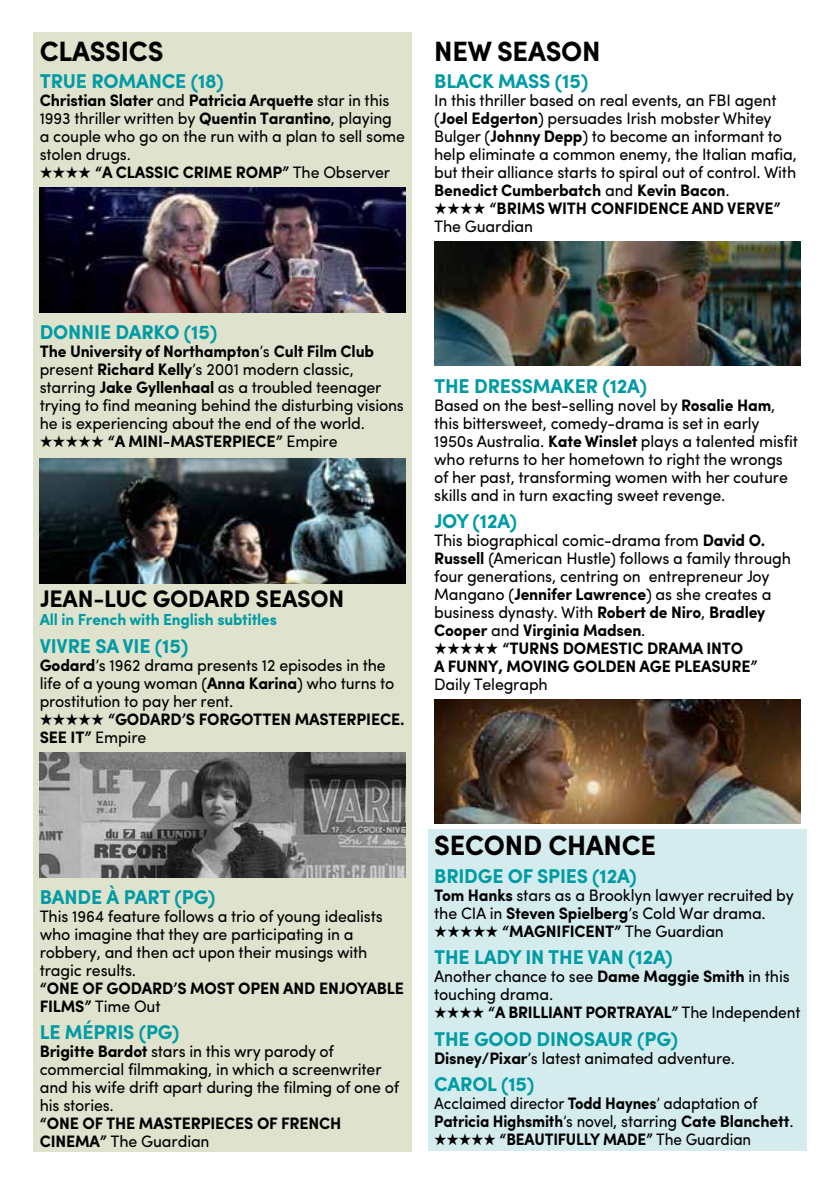
<style>
.page{position:relative;width:840px;height:1191px;background:#fff}
.page>*{position:absolute;margin:0;border:0;box-sizing:border-box;transform-origin:0 0}
.t1{font:700 28px "Sofia Pro";letter-spacing:-.01em;color:#000}
.t2{font:700 24px "Sofia Pro";letter-spacing:-.01em;color:#000}
.t3{font:700 20px "Sofia Pro";letter-spacing:-.01em;color:#009ba4}
.t4{font:16.6px/18px "Sofia Pro";letter-spacing:-.01em;color:#000;scale:.96 1}
.t5{font:700 16.6px/18px "Sofia Pro";letter-spacing:-.01em;color:#000;scale:.96 1}
.t6{font:16.6px/18px "Sofia Pro";letter-spacing:-.01em;color:#000;scale:.92 1}
.t7{font:700 16.6px "Sofia Pro";letter-spacing:-.01em;color:#000;scale:.94 1}
.t8{font:700 16.6px "Sofia Pro";letter-spacing:-.01em;color:#000;scale:.92 1}
.t9{font:700 16px "Sofia Pro";letter-spacing:-.01em;color:#009ba4}
.s1{font-weight:700}
.s2{font-weight:400}
</style>
<div class="page">
<div style="left:428px;top:829px;width:377px;height:322px;background:#d5ecee"></div>
<div style="left:34px;top:32px;width:377px;height:1119px;background:#dfe2cc"></div>
<img style="left:40px;top:753px;width:365px;height:124px">
<img style="left:40px;top:188px;width:365px;height:125px">
<img style="left:40px;top:459px;width:365px;height:124px">
<img style="left:434px;top:241px;width:365px;height:125px">
<img style="left:434px;top:699px;width:365px;height:124px">
<h1 class="t1" style="left:40px;top:30px;width:125px">CLASSICS</h1>
<p class="t3" style="left:40px;top:66px;width:185px">TRUE ROMANCE (18)</p>
<p class="t4" style="left:40px;top:90px;width:381px"><span class="s1">Christian Slater</span> and <span class="s1">Patricia Arquette</span> star in this 1993 thriller written by <span class="s1">Quentin Tarantino</span>, playing a couple who go on the run with a plan to sell some stolen drugs.</p>
<p class="t5" style="left:40px;top:162px;width:366px">★★★★ “A CLASSIC CRIME ROMP” <span class="s2">The Observer</span></p>
<h1 class="t1" style="left:434px;top:30px;width:168px">NEW SEASON</h1>
<p class="t3" style="left:434px;top:66px;width:155px">BLACK MASS (15)</p>
<p class="t4" style="left:434px;top:90px;width:379px">In this thriller based on real events, an FBI agent (<span class="s1">Joel Edgerton</span>) persuades Irish mobster Whitey Bulger (<span class="s1">Johnny Depp</span>) to become an informant to help eliminate a common enemy, the Italian mafia, but their alliance starts to spiral out of control. With <span class="s1">Benedict Cumberbatch</span> and <span class="s1">Kevin Bacon</span>.</p>
<p class="t5" style="left:434px;top:198px;width:362px">★★★★ “BRIMS WITH CONFIDENCE AND VERVE”<br><span class="s2">The Guardian</span></p>
<p class="t3" style="left:40px;top:316px;width:179px">DONNIE DARKO (15)</p>
<p class="t4" style="left:40px;top:341px;width:381px"><span class="s1">The University of Northampton</span>’s <span class="s1">Cult Film Club </span>present <span class="s1">Richard Kelly</span>’s 2001 modern classic, starring <span class="s1">Jake Gyllenhaal</span> as a troubled teenager trying to find meaning behind the disturbing visions he is experiencing about the end of the world.</p>
<p class="t5" style="left:40px;top:431px;width:311px">★★★★★ “A MINI-MASTERPIECE” <span class="s2">Empire</span></p>
<h2 class="t2" style="left:40px;top:580px;width:306px">JEAN-LUC GODARD SEASON</h2>
<p class="t9" style="left:40px;top:607px;width:238px">All in French with English subtitles</p>
<p class="t3" style="left:40px;top:630px;width:150px">VIVRE SA VIE (15)</p>
<p class="t4" style="left:40px;top:655px;width:371px"><span class="s1">Godard</span>’s 1962 drama presents 12 episodes in the life of a young woman (<span class="s1">Anna Karina</span>) who turns to prostitution to pay her rent.</p>
<p class="t5" style="left:40px;top:709px;width:381px">★★★★★ “GODARD’S FORGOTTEN MASTERPIECE.<br>SEE IT” <span class="s2">Empire</span></p>
<p class="t3" style="left:434px;top:370px;width:214px">THE DRESSMAKER (12A)</p>
<p class="t4" style="left:434px;top:395px;width:380px">Based on the best-selling novel by <span class="s1">Rosalie Ham</span>, this bittersweet, comedy-drama is set in early 1950s Australia. <span class="s1">Kate Winslet</span> plays a talented misfit who returns to her hometown to right the wrongs of her past, transforming women with her couture skills and in turn exacting sweet revenge.</p>
<p class="t3" style="left:434px;top:506px;width:84px">JOY (12A)</p>
<p class="t4" style="left:434px;top:530px;width:373px">This biographical comic-drama from <span class="s1">David O.<br>Russell</span> (American Hustle) follows a family through four generations, centring on entrepreneur Joy Mangano (<span class="s1">Jennifer Lawrence</span>) as she creates a business dynasty. With <span class="s1">Robert de Niro</span>, <span class="s1">Bradley Cooper</span> and <span class="s1">Virginia Madsen</span>.</p>
<p class="t5" style="left:434px;top:638px;width:338px">★★★★★ “TURNS DOMESTIC DRAMA INTO<br>A FUNNY, MOVING GOLDEN AGE PLEASURE”</p>
<p class="t4" style="left:434px;top:674px;width:120px">Daily Telegraph</p>
<p class="t3" style="left:40px;top:881px;width:177px">BANDE À PART (PG)</p>
<p class="t4" style="left:40px;top:905px;width:358px">This 1964 feature follows a trio of young idealists who imagine that they are participating in a robbery, and then act upon their musings with tragic results.</p>
<p class="t5" style="left:40px;top:977px;width:380px">“ONE OF GODARD’S MOST OPEN AND ENJOYABLE<br>FILMS” <span class="s2">Time Out</span></p>
<p class="t3" style="left:40px;top:1016px;width:141px">LE MÉPRIS (PG)</p>
<p class="t4" style="left:40px;top:1041px;width:375px"><span class="s1">Brigitte Bardot</span> stars in this wry parody of commercial filmmaking, in which a screenwriter and his wife drift apart during the filming of one of his stories.</p>
<p class="t5" style="left:40px;top:1113px;width:315px">“ONE OF THE MASTERPIECES OF FRENCH<br>CINEMA” <span class="s2">The Guardian</span></p>
<h1 class="t1" style="left:434px;top:824px;width:223px">SECOND CHANCE</h1>
<p class="t3" style="left:434px;top:860px;width:204px">BRIDGE OF SPIES (12A)</p>
<p class="t4" style="left:434px;top:884px;width:376px"><span class="s1">Tom Hanks</span> stars as a Brooklyn lawyer recruited by the CIA in <span class="s1">Steven Spielberg</span>’s Cold War drama.</p>
<p class="t5" style="left:434px;top:920px;width:303px">★★★★★ “MAGNIFICENT” <span class="s2">The Guardian</span></p>
<p class="t3" style="left:434px;top:941px;width:240px">THE LADY IN THE VAN (12A)</p>
<p class="t4" style="left:434px;top:966px;width:371px">Another chance to see <span class="s1">Dame Maggie Smith</span> in this touching drama.</p>
<p class="t7" style="left:434px;top:999px;width:391px">★★★★ “A BRILLIANT PORTRAYAL” <span class="s2">The Independent</span></p>
<p class="t3" style="left:434px;top:1023px;width:245px">THE GOOD DINOSAUR (PG)</p>
<p class="t4" style="left:434px;top:1047px;width:315px"><span class="s1">Disney/Pixar</span>’s latest animated adventure.</p>
<p class="t3" style="left:434px;top:1068px;width:102px">CAROL (15)</p>
<p class="t6" style="left:434px;top:1093px;width:392px">Acclaimed director <span class="s1">Todd Haynes</span>’ adaptation of<br><span class="s1">Patricia Highsmith</span>’s novel, starring <span class="s1">Cate Blanchett</span>.</p>
<p class="t8" style="left:434px;top:1126px;width:346px">★★★★★ “BEAUTIFULLY MADE” <span class="s2">The Guardian</span></p>
</div>
